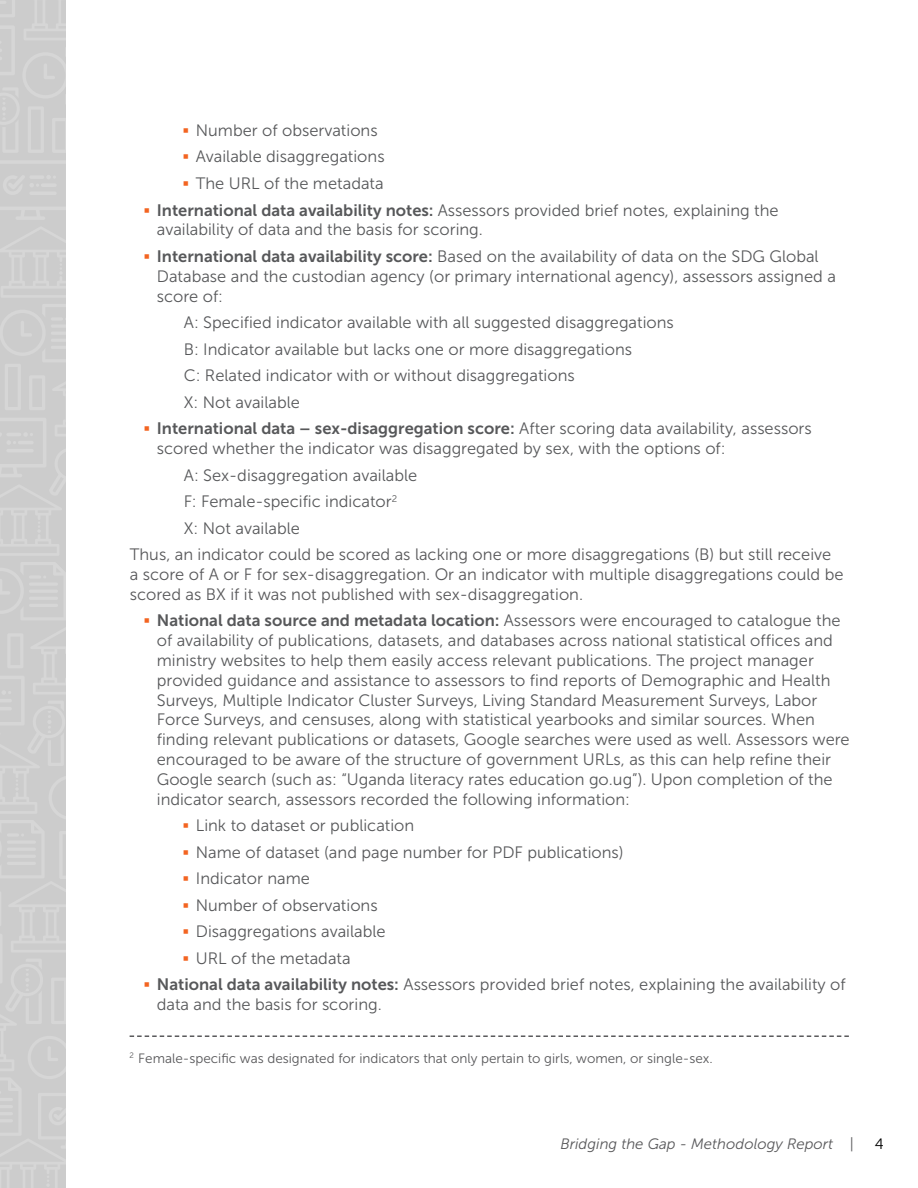
<style>
.page{position:relative;width:918px;height:1188px;background:#fff}
.page>*{position:absolute;margin:0;border:0;box-sizing:border-box;transform-origin:0 0}
._10_14_______lvl_1{font:16.5px/19.8px "Museo Sans 300";color:#57585a}
.t1{font:16.5px/19.8px "Museo Sans 300";color:#58585a}
.t2{font:italic 15px "Museo Sans 300";color:#58585a}
.t3{font:15px "Museo Sans 300";color:#000}
.t4{font:13.5px "Museo Sans 300";color:#58585a}
.s1{color:#f36421}
.s2{font-family:"Museo Sans 700"}
</style>
<div class="page">
<div style="left:0;top:0;width:66px;height:1188px;background:#ccc"></div>
<svg style="left:130px;top:1035px;width:719px;height:2px"></svg>
<p class="_10_14_______lvl_1" style="left:182px;top:120px;width:197px"><span class="s1">▪</span> Number of observations</p>
<p class="_10_14_______lvl_1" style="left:182px;top:147px;width:204px"><span class="s1">▪</span> Available disaggregations</p>
<p class="_10_14_______lvl_1" style="left:182px;top:174px;width:203px"><span class="s1">▪</span> The URL of the metadata</p>
<p class="_10_14_______lvl_1" style="left:157px;top:200px;width:623px;text-indent:-14px"><span class="s1">▪</span> <span class="s2">International data availability notes:</span> Assessors provided brief notes, explaining the availability of data and the basis for scoring.</p>
<p class="_10_14_______lvl_1" style="left:157px;top:246px;width:681px;text-indent:-14px"><span class="s1">▪</span> <span class="s2">International data availability score:</span> Based on the availability of data on the SDG Global<br>Database and the custodian agency (or primary international agency), assessors assigned a score of:</p>
<p class="_10_14_______lvl_1" style="left:184px;top:313px;width:492px">A: Specified indicator available with all suggested disaggregations</p>
<p class="_10_14_______lvl_1" style="left:184px;top:339px;width:450px">B: Indicator available but lacks one or more disaggregations</p>
<p class="_10_14_______lvl_1" style="left:184px;top:366px;width:392px">C: Related indicator with or without disaggregations</p>
<p class="_10_14_______lvl_1" style="left:184px;top:392px;width:118px">X: Not available</p>
<p class="_10_14_______lvl_1" style="left:157px;top:419px;width:656px;text-indent:-14px"><span class="s1">▪</span> <span class="s2">International data – sex-disaggregation score:</span> After scoring data availability, assessors scored whether the indicator was disaggregated by sex, with the options of:</p>
<p class="_10_14_______lvl_1" style="left:184px;top:465px;width:235px">A: Sex-disaggregation available</p>
<p class="_10_14_______lvl_1" style="left:184px;top:492px;width:215px">F: Female-specific indicator<sup>2</sup></p>
<p class="_10_14_______lvl_1" style="left:184px;top:518px;width:118px">X: Not available</p>
<p class="t1" style="left:130px;top:545px;width:715px">Thus, an indicator could be scored as lacking one or more disaggregations (B) but still receive a score of A or F for sex-disaggregation. Or an indicator with multiple disaggregations could be scored as BX if it was not published with sex-disaggregation.</p>
<p class="_10_14_______lvl_1" style="left:157px;top:611px;width:694px;text-indent:-14px"><span class="s1">▪</span> <span class="s2">National data source and metadata location:</span> Assessors were encouraged to catalogue the of availability of publications, datasets, and databases across national statistical offices and ministry websites to help them easily access relevant publications. The project manager provided guidance and assistance to assessors to find reports of Demographic and Health Surveys, Multiple Indicator Cluster Surveys, Living Standard Measurement Surveys, Labor Force Surveys, and censuses, along with statistical yearbooks and similar sources. When finding relevant publications or datasets, Google searches were used as well. Assessors were encouraged to be aware of the structure of government URLs, as this can help refine their Google search (such as: “Uganda literacy rates education go. ug”). Upon completion of the indicator search, assessors recorded the following information:</p>
<p class="_10_14_______lvl_1" style="left:182px;top:816px;width:233px"><span class="s1">▪</span> Link to dataset or publication</p>
<p class="_10_14_______lvl_1" style="left:182px;top:842px;width:443px"><span class="s1">▪</span> Name of dataset (and page number for PDF publications)</p>
<p class="_10_14_______lvl_1" style="left:182px;top:869px;width:129px"><span class="s1">▪</span> Indicator name</p>
<p class="_10_14_______lvl_1" style="left:182px;top:895px;width:197px"><span class="s1">▪</span> Number of observations</p>
<p class="_10_14_______lvl_1" style="left:182px;top:922px;width:205px"><span class="s1">▪</span> Disaggregations available</p>
<p class="_10_14_______lvl_1" style="left:182px;top:948px;width:170px"><span class="s1">▪</span> URL of the metadata</p>
<p class="_10_14_______lvl_1" style="left:157px;top:975px;width:690px;text-indent:-14px"><span class="s1">▪</span> <span class="s2">National data availability notes:</span> Assessors provided brief notes, explaining the availability of data and the basis for scoring.</p>
<p class="t4" style="left:130px;top:1051px;width:583px"><sup>2</sup> Female-specific was designated for indicators that only pertain to girls, women, or single-sex.</p>
<p class="t2" style="left:560px;top:1136px;width:295px">Bridging the Gap - Methodology Report |</p>
<p class="t3" style="left:875px;top:1136px;width:10px">4</p>
</div>
